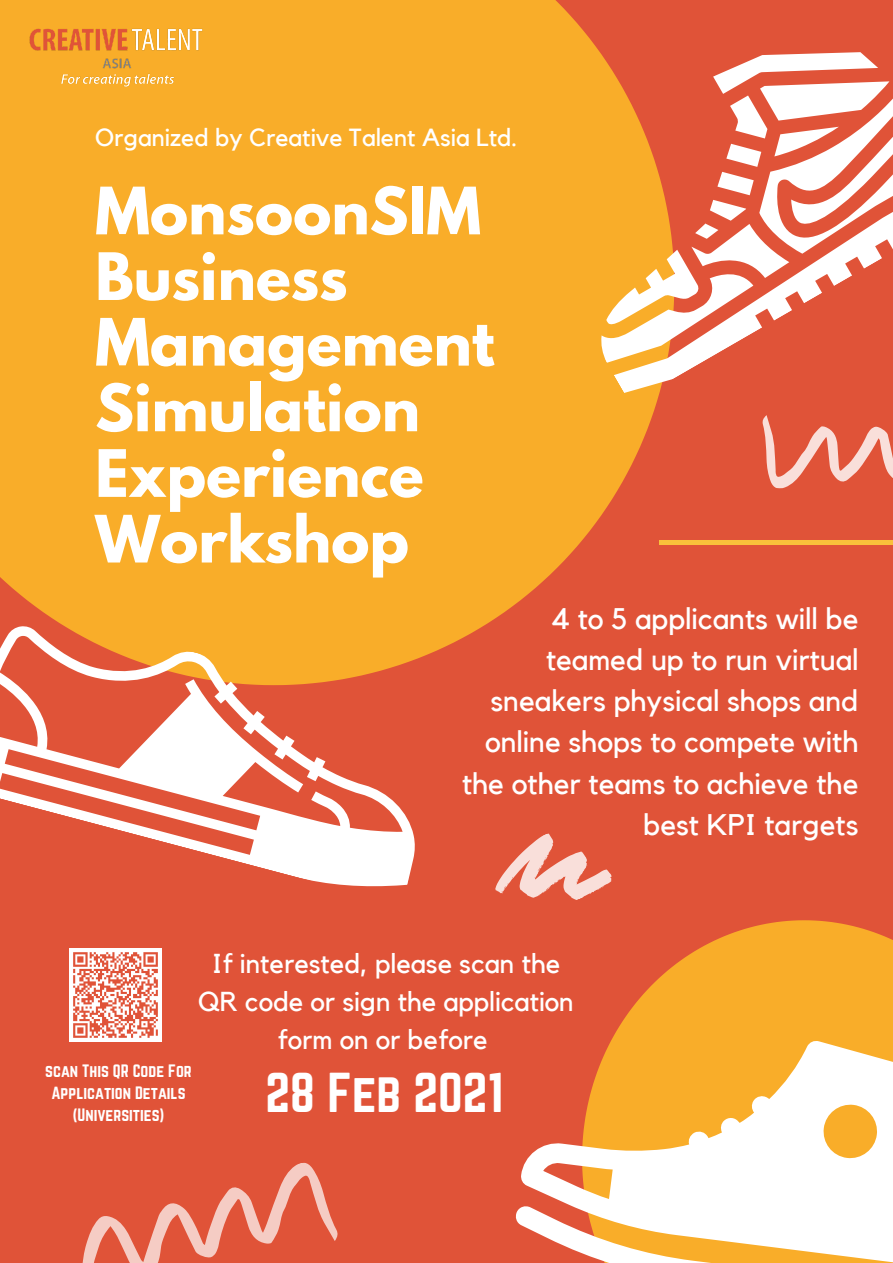
<style>
.page{position:relative;width:893px;height:1263px;background:#e05338}
.page>*{position:absolute;margin:0;border:0;box-sizing:border-box;transform-origin:0 0}
.t1{font:700 57.82px/65.6px "League Spartan";color:#fff}
.t2{font:49.28px "Norwester";color:#fff}
.t3{font:29.7px/41.2px "Kollektif";color:#fff;text-align:right}
.t4{font:27.3px/37.7px "Kollektif";color:#fff;text-align:center}
.t5{font:24.67px "Kollektif";color:#fff}
.t6{font:15.75px/22px "Norwester";color:#fff;text-align:center}
</style>
<div class="page">
<div style="left:0;top:0;width:674px;height:644px;background:#f9ad29"></div>
<svg style="left:509px;top:0;width:384px;height:404px"></svg>
<svg style="left:0;top:602px;width:451px;height:285px"></svg>
<svg style="left:633px;top:920px;width:260px;height:86px;fill:#f9ad29"></svg>
<svg style="left:515px;top:1006px;width:378px;height:257px"></svg>
<svg style="left:762px;top:415px;width:131px;height:74px"></svg>
<svg style="left:82px;top:1162px;width:256px;height:101px"></svg>
<hr style="left:659px;top:541px;width:234px;height:4px;background:#f9c03b">
<svg style="left:495px;top:833px;width:117px;height:67px"></svg>
<img style="left:27px;top:25px;width:176px;height:64px">
<img style="left:69px;top:949px;width:92px;height:92px">
<p class="t5" style="left:95px;top:126px;width:424px">Organized by Creative Talent Asia Ltd.</p>
<p class="t1" style="left:95px;top:186px;width:401px">MonsoonSIM<br>Business<br>Management<br>Simulation<br>Experience</p>
<p class="t1" style="left:95px;top:514px;width:315px">Workshop</p>
<p class="t3" style="left:462px;top:599px;width:398px">4 to 5 applicants will be teamed up to run virtual sneakers physical shops and online shops to compete with the other teams to achieve the best KPI targets</p>
<p class="t6" style="left:45px;top:1060px;width:148px">scan This QR Code For<br>Application Details (Universities)</p>
<p class="t4" style="left:198px;top:946px;width:377px">If interested, please scan the<br>QR code or sign the application form on or before</p>
<p class="t2" style="left:266px;top:1068px;width:240px">28 Feb 2021</p>
</div>
